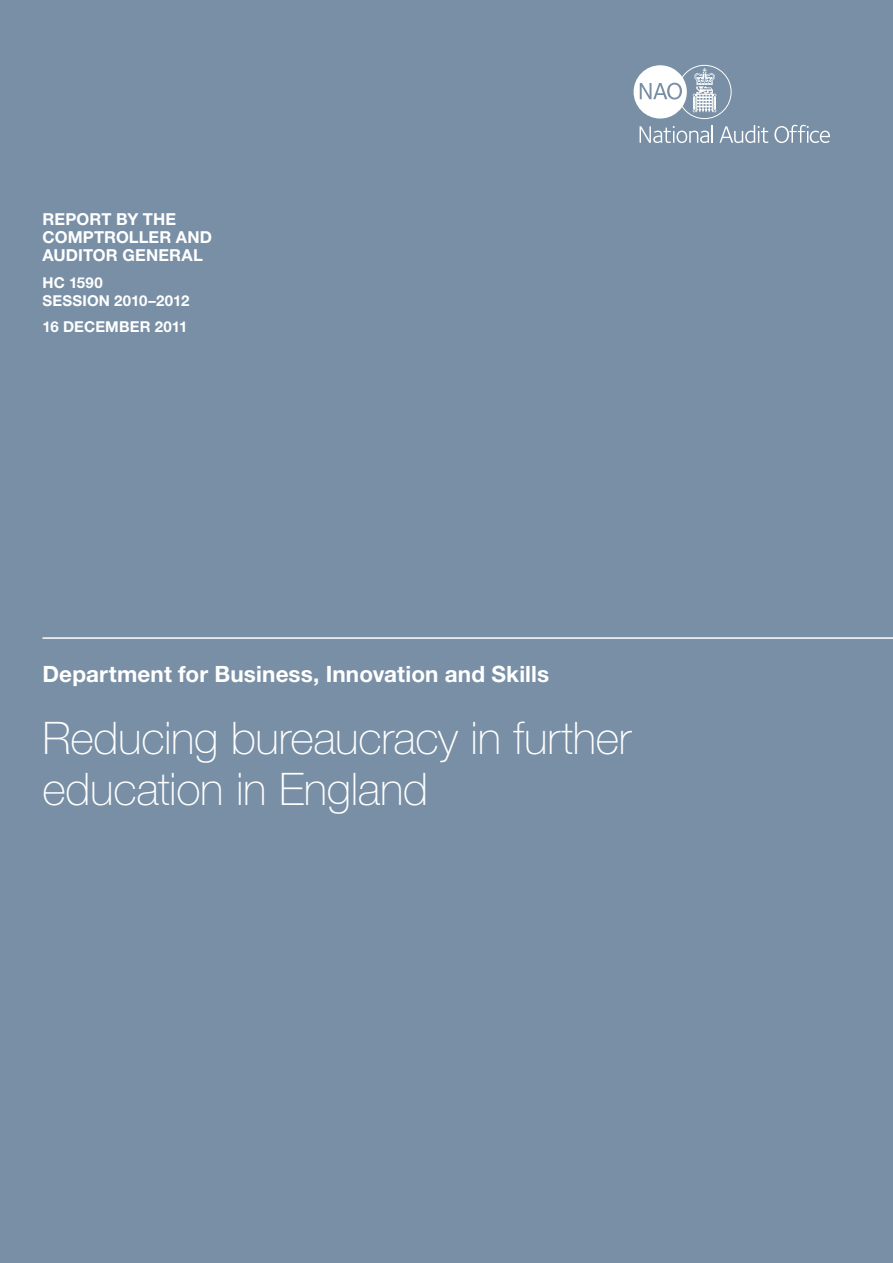
<style>
.page{position:relative;width:893px;height:1263px;background:#788fa5}
.page>*{position:absolute;margin:0;border:0;box-sizing:border-box;transform-origin:0 0}
.HEAD_30_34pt_COVER_T{font:100 45px/51px "Helvetica Neue LT Std";letter-spacing:-.01em;color:#fff}
.HEAD_15_18pt_DEPT_NA{font:700 22.5px "Helvetica Neue LT Std";letter-spacing:.005em;color:#fff}
.HEAD_11_12pt_DESCRIP{font:700 16.5px/18px "Helvetica Neue LT Std";letter-spacing:.005em;color:#fff}
.HEAD_10_12pt_DESCRIP{font:700 15px/18px "Helvetica Neue LT Std";letter-spacing:.01em;color:#fff}
</style>
<div class="page">
<svg style="left:634px;top:65px;width:98px;height:54px"></svg>
<svg style="left:639px;top:125px;width:74px;height:18px"></svg>
<svg style="left:719px;top:125px;width:49px;height:18px"></svg>
<svg style="left:774px;top:125px;width:56px;height:18px"></svg>
<hr style="left:43px;top:637px;width:850px;height:2px;background:#fff">
<p class="HEAD_11_12pt_DESCRIP" style="left:43px;top:210px;width:171px">REPORT BY THE<br>COMPTROLLER AND<br>AUDITOR GENERAL</p>
<p class="HEAD_10_12pt_DESCRIP" style="left:43px;top:273px;width:148px">HC 1590<br>SESSION 2010–2012</p>
<p class="HEAD_10_12pt_DESCRIP" style="left:43px;top:318px;width:146px">16 DECEMBER 2011</p>
<p class="HEAD_15_18pt_DEPT_NA" style="left:43px;top:660px;width:508px">Department for Business, Innovation and Skills</p>
<p class="HEAD_30_34pt_COVER_T" style="left:43px;top:713px;width:590px">Reducing bureaucracy in further education in England</p>
</div>
